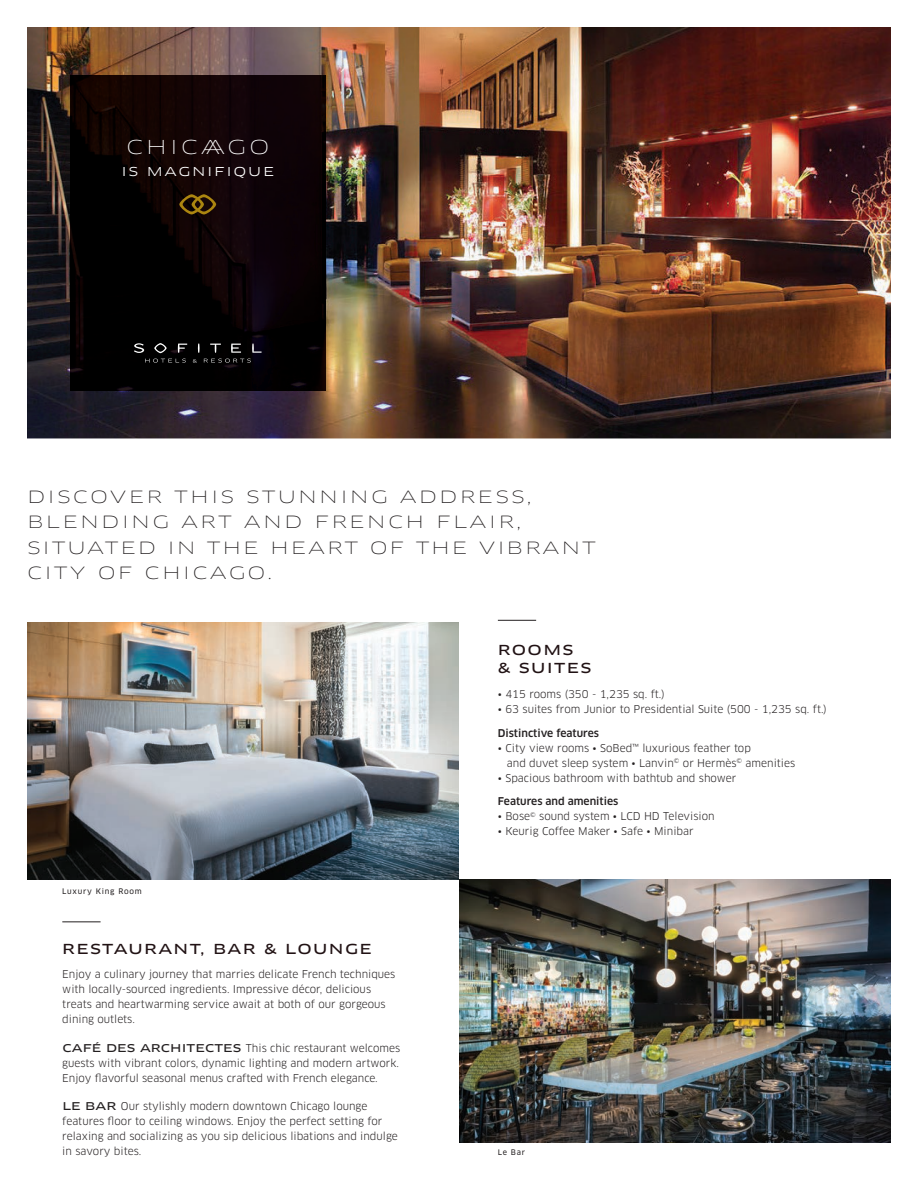
<style>
.page{position:relative;width:918px;height:1188px;background:#fff}
.page>*{position:absolute;margin:0;border:0;box-sizing:border-box;transform-origin:0 0}
.t1{font:100 18.75px "Clan OT Extd";letter-spacing:.14em;color:#fff}
.t2{font:100 16.5px/25.5px "Clan OT Extd";letter-spacing:.13em;color:#231f20}
.t3{font:13.5px/18px "Clan OT Extd News";letter-spacing:.1em;color:#211214}
.t4{font:12px "Clan OT Extd";letter-spacing:.14em;color:#fff}
.t5{font:10.5px/15px "Clan OT";color:#231f20}
.t6{font:500 10.5px "Clan OT";color:#231f20}
.t7{font:7.5px "Clan OT News";letter-spacing:.1em;color:#231f20}
.s1{font-family:"Clan OT Extd News"}
</style>
<div class="page">
<img style="left:27px;top:27px;width:864px;height:411px">
<img style="left:27px;top:622px;width:432px;height:257px">
<img style="left:459px;top:879px;width:432px;height:264px">
<hr style="left:498px;top:620px;width:38px;height:1px;background:#231f20">
<hr style="left:62px;top:921px;width:39px;height:1px;background:#231f20">
<img style="left:70px;top:75px;width:255px;height:315px">
<svg style="left:145px;top:359px;width:41px;height:4px"></svg>
<svg style="left:193px;top:359px;width:4px;height:4px"></svg>
<svg style="left:204px;top:359px;width:47px;height:4px"></svg>
<svg style="left:252px;top:344px;width:10px;height:9px"></svg>
<svg style="left:231px;top:344px;width:10px;height:9px"></svg>
<svg style="left:210px;top:344px;width:11px;height:9px"></svg>
<svg style="left:198px;top:344px;width:2px;height:9px"></svg>
<svg style="left:178px;top:344px;width:9px;height:9px"></svg>
<svg style="left:154px;top:343px;width:13px;height:10px"></svg>
<svg style="left:134px;top:343px;width:10px;height:10px"></svg>
<svg style="left:179px;top:194px;width:37px;height:20px"></svg>
<h1 class="t1" style="left:126px;top:135px;width:145px">CHICAGO</h1>
<p class="t4" style="left:121px;top:164px;width:154px">IS MAGNIFIQUE</p>
<h2 class="t2" style="left:27px;top:484px;width:570px">DISCOVER THIS STUNNING ADDRESS,<br>BLENDING ART AND FRENCH FLAIR,<br>SITUATED IN THE HEART OF THE VIBRANT<br>CITY OF CHICAGO.</h2>
<p class="t7" style="left:62px;top:887px;width:81px">Luxury King Room</p>
<p class="t3" style="left:62px;top:940px;width:311px">RESTAURANT, BAR &amp; LOUNGE</p>
<p class="t5" style="left:62px;top:967px;width:335px">Enjoy a culinary journey that marries delicate French techniques with locally-sourced ingredients. Impressive décor, delicious treats and heartwarming service await at both of our gorgeous dining outlets.</p>
<p class="t5" style="left:62px;top:1040px;width:339px"><span class="s1">CAFÉ DES ARCHITECTES</span> This chic restaurant welcomes guests with vibrant colors, dynamic lighting and modern artwork.<br>Enjoy flavorful seasonal menus crafted with French elegance.</p>
<p class="t5" style="left:62px;top:1099px;width:337px"><span class="s1">LE BAR</span> Our stylishly modern downtown Chicago lounge features floor to ceiling windows. Enjoy the perfect setting for relaxing and socializing as you sip delicious libations and indulge in savory bites.</p>
<p class="t3" style="left:498px;top:641px;width:95px">ROOMS<br>&amp; SUITES</p>
<p class="t5" style="left:498px;top:687px;width:168px">• 415 rooms (350 - 1,235 sq. ft.)</p>
<p class="t5" style="left:498px;top:702px;width:331px">• 63 suites from Junior to Presidential Suite (500 - 1,235 sq. ft.)</p>
<p class="t6" style="left:498px;top:727px;width:103px">Distinctive features</p>
<p class="t5" style="left:507px;top:741px;width:290px;text-indent:-9px">• City view rooms • SoBed™ luxurious feather top<br>and duvet sleep system • Lanvin<sup>©</sup> or Hermès<sup>©</sup> amenities</p>
<p class="t5" style="left:498px;top:771px;width:240px">• Spacious bathroom with bathtub and shower</p>
<p class="t6" style="left:498px;top:795px;width:122px">Features and amenities</p>
<p class="t5" style="left:498px;top:809px;width:218px">• Bose<sup>©</sup> sound system • LCD HD Television</p>
<p class="t5" style="left:498px;top:824px;width:197px">• Keurig Coffee Maker • Safe • Minibar</p>
<p class="t7" style="left:498px;top:1148px;width:29px">Le Bar</p>
</div>
